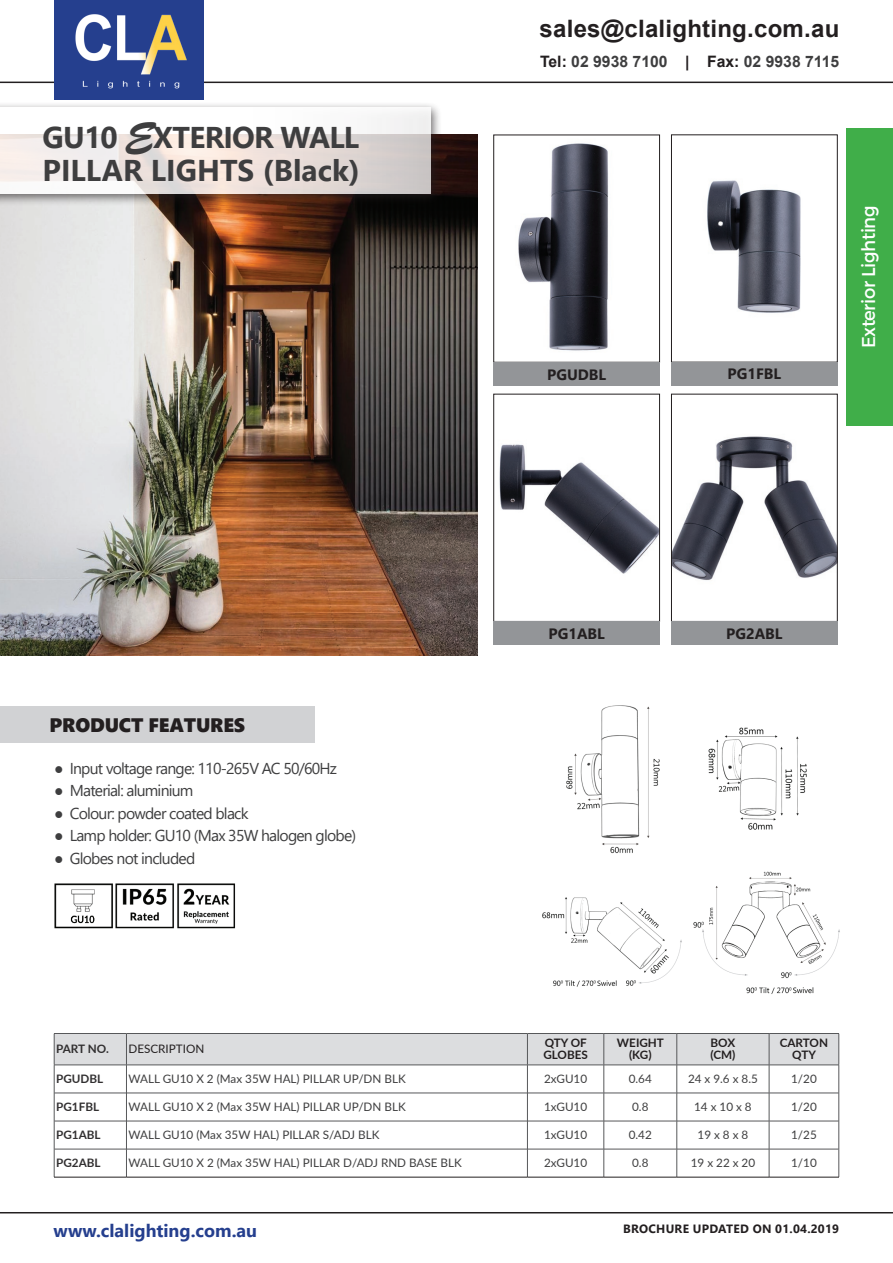
<style>
.page{position:relative;width:893px;height:1263px;background:#fff}
.page>*{position:absolute;margin:0;border:0;box-sizing:border-box;transform-origin:0 0}
.t1{font:700 30px/33px "Segoe UI";color:#3e3e3f}
.t2{font:700 24px "Arial";letter-spacing:.01em;color:#231f20}
.t3{font:19.5px "Segoe UI Black";letter-spacing:-.01em;color:#231f20}
.t4{font:18.9px "Argentum Sans";letter-spacing:-.025em;color:#fff;scale:.95 1}
.t5{font:700 18px "Segoe UI";color:#253f8e}
.t6{font:15.75px "Segoe UI";letter-spacing:-.05em;color:#3e3e3f}
.t7{font:700 15.75px "Arial";color:#3e3e3f}
.t8{font:700 15px "Segoe UI";color:#231f20}
.t9{font:700 12px "Segoe UI";letter-spacing:.02em;color:#231f20}
.t10{font:11.7px "Lato";color:#3e3e3f}
.t11{font:700 11.7px/12px "Lato";color:#231f20}
.t12{font:700 11.7px "Lato";color:#312f30}
.t13{font:11.7px "Lato";color:#231f20}
.s1{font-family:"Brush Script Std";font-weight:400;font-size:42px}
.s2{color:#231f20}
</style>
<div class="page">
<img style="left:0;top:135px;width:478px;height:521px">
<div style="left:0;top:101px;width:442px;height:105px;background:#231f20;opacity:.75"></div>
<svg style="left:0;top:107px;width:430px;height:87px"></svg>
<div style="left:0;top:706px;width:315px;height:37px;background:#d1d2d4"></div>
<img style="left:518px;top:143px;width:91px;height:208px">
<div style="left:493px;top:135px;width:167px;height:227px;border:1px solid #231f20"></div>
<div style="left:493px;top:362px;width:167px;height:24px;background:#939598"></div>
<img style="left:707px;top:180px;width:94px;height:133px">
<div style="left:671px;top:362px;width:166px;height:23px;background:#939598"></div>
<img style="left:673px;top:436px;width:162px;height:144px">
<div style="left:671px;top:394px;width:166px;height:228px;border:1px solid #231f20"></div>
<div style="left:671px;top:622px;width:166px;height:23px;background:#939598"></div>
<img style="left:499px;top:444px;width:159px;height:130px">
<div style="left:493px;top:394px;width:167px;height:228px;border:1px solid #231f20"></div>
<div style="left:493px;top:622px;width:167px;height:23px;background:#939598"></div>
<img style="left:542px;top:897px;width:140px;height:90px">
<img style="left:693px;top:871px;width:147px;height:123px">
<svg style="left:54px;top:1033px;width:785px;height:144px"></svg>
<hr style="left:54px;top:1177px;width:72px;height:1px;background:#231f20">
<hr style="left:126px;top:1177px;width:401px;height:1px;background:#231f20">
<hr style="left:527px;top:1177px;width:77px;height:1px;background:#231f20">
<hr style="left:604px;top:1177px;width:73px;height:1px;background:#231f20">
<hr style="left:677px;top:1177px;width:92px;height:1px;background:#231f20">
<hr style="left:769px;top:1177px;width:70px;height:1px;background:#231f20">
<hr style="left:0;top:82px;width:893px;height:1px;background:#231f20">
<div style="left:54px;top:0;width:150px;height:99px;background:#253f8e"></div>
<img style="left:75px;top:14px;width:112px;height:75px">
<hr style="left:0;top:1212px;width:893px;height:1px;background:#231f20">
<img style="left:54px;top:883px;width:54px;height:46px">
<img style="left:108px;top:883px;width:61px;height:46px">
<img style="left:169px;top:883px;width:67px;height:46px">
<img style="left:566px;top:705px;width:94px;height:149px">
<img style="left:708px;top:727px;width:99px;height:103px">
<div style="left:847px;top:128px;width:46px;height:298px;background:#40ae49"></div>
<h1 class="t1" style="left:43px;top:118px;width:319px">GU10 <span class="s1">E</span>XTERIOR WALL<br>PILLAR LIGHTS (Black)</h1>
<h2 class="t2" style="left:540px;top:11px;width:301px">sales@clalighting.com.au</h2>
<h3 class="t7" style="left:540px;top:50px;width:301px"><span class="s2">Tel:</span> 02 9938 7100 <span class="s2">| Fax:</span> 02 9938 7115</h3>
<p class="t8" style="left:547px;top:360px;width:61px">PGUDBL</p>
<p class="t8" style="left:728px;top:360px;width:55px">PG1FBL</p>
<h3 class="t4" style="left:854px;top:348px;width:152px;rotate:-90deg">Exterior Lighting</h3>
<h3 class="t3" style="left:50px;top:711px;width:197px">PRODUCT FEATURES</h3>
<h3 class="t6" style="left:54px;top:753px;width:285px">● Input voltage range: 110-265V AC 50/60Hz</h3>
<h3 class="t6" style="left:54px;top:776px;width:141px">● Material: aluminium</h3>
<h3 class="t6" style="left:54px;top:798px;width:196px">● Colour: powder coated black</h3>
<h3 class="t6" style="left:54px;top:821px;width:304px">● Lamp holder: GU10 (Max 35W halogen globe)</h3>
<h3 class="t6" style="left:54px;top:843px;width:143px">● Globes not included</h3>
<p class="t8" style="left:548px;top:619px;width:58px">PG1ABL</p>
<p class="t8" style="left:726px;top:619px;width:58px">PG2ABL</p>
<p class="t12" style="left:56px;top:1040px;width:54px">PART NO.</p>
<p class="t13" style="left:128px;top:1040px;width:77px">DESCRIPTION</p>
<p class="t11" style="left:543px;top:1036px;width:46px">QTY OF<br>GLOBES</p>
<p class="t11" style="left:617px;top:1036px;width:49px;text-align:center">WEIGHT (KG)</p>
<p class="t11" style="left:710px;top:1036px;width:26px">BOX (CM)</p>
<p class="t11" style="left:780px;top:1036px;width:50px;text-align:center">CARTON<br>QTY</p>
<p class="t12" style="left:56px;top:1070px;width:49px">PGUDBL</p>
<p class="t10" style="left:128px;top:1070px;width:279px">WALL GU10 X 2 (Max 35W HAL) PILLAR UP/DN BLK</p>
<p class="t10" style="left:544px;top:1070px;width:45px">2xGU10</p>
<p class="t10" style="left:629px;top:1070px;width:25px">0.64</p>
<p class="t10" style="left:688px;top:1070px;width:71px">24 x 9.6 x 8.5</p>
<p class="t10" style="left:791px;top:1070px;width:27px">1/20</p>
<p class="t12" style="left:56px;top:1098px;width:44px">PG1FBL</p>
<p class="t10" style="left:128px;top:1098px;width:279px">WALL GU10 X 2 (Max 35W HAL) PILLAR UP/DN BLK</p>
<p class="t10" style="left:544px;top:1098px;width:45px">1xGU10</p>
<p class="t10" style="left:632px;top:1098px;width:18px">0.8</p>
<p class="t10" style="left:694px;top:1098px;width:59px">14 x 10 x 8</p>
<p class="t10" style="left:791px;top:1098px;width:27px">1/20</p>
<p class="t12" style="left:56px;top:1126px;width:46px">PG1ABL</p>
<p class="t10" style="left:129px;top:1126px;width:252px">WALL GU10 (Max 35W HAL) PILLAR S/ADJ BLK</p>
<p class="t10" style="left:544px;top:1126px;width:45px">1xGU10</p>
<p class="t10" style="left:629px;top:1126px;width:25px">0.42</p>
<p class="t10" style="left:698px;top:1126px;width:52px">19 x 8 x 8</p>
<p class="t10" style="left:791px;top:1126px;width:27px">1/25</p>
<p class="t12" style="left:56px;top:1154px;width:46px">PG2ABL</p>
<p class="t10" style="left:129px;top:1154px;width:335px">WALL GU10 X 2 (Max 35W HAL) PILLAR D/ADJ RND BASE BLK</p>
<p class="t10" style="left:544px;top:1154px;width:45px">2xGU10</p>
<p class="t10" style="left:632px;top:1154px;width:18px">0.8</p>
<p class="t10" style="left:691px;top:1154px;width:66px">19 x 22 x 20</p>
<p class="t10" style="left:791px;top:1154px;width:27px">1/10</p>
<h3 class="t5" style="left:54px;top:1214px;width:205px">www.clalighting.com.au</h3>
<p class="t9" style="left:623px;top:1217px;width:217px">BROCHURE UPDATED ON 01.04.2019</p>
</div>
